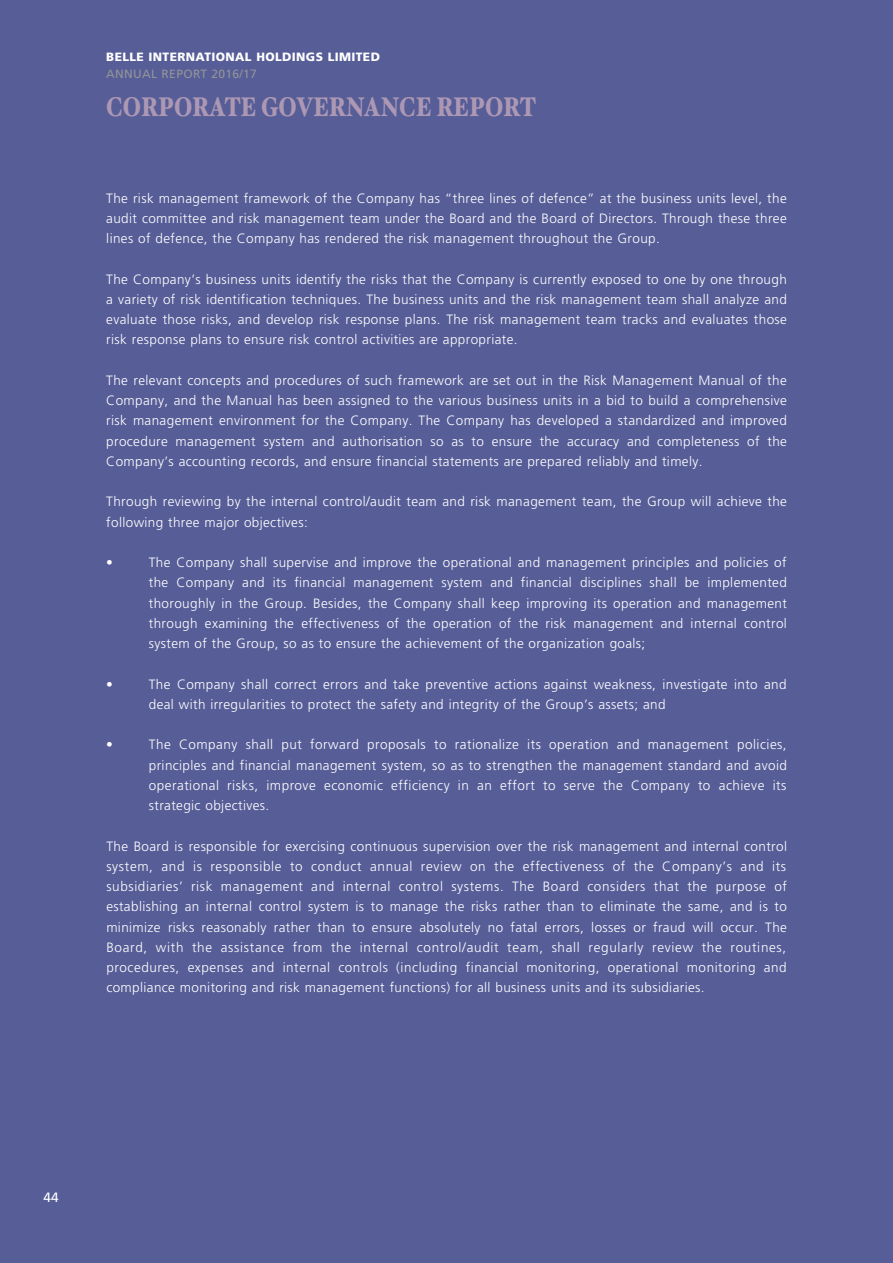
<style>
.page{position:relative;width:893px;height:1263px;background:#565d97}
.page>*{position:absolute;margin:0;border:0;box-sizing:border-box;transform-origin:0 0}
.t1{font:27px "Hoefler Text Black Small Caps";letter-spacing:-.005em;color:#ad98b4;scale:.78 1}
.t2{font:300 13.5px/20.2px "Frutiger LT Std";letter-spacing:.03em;color:#fff;text-align:justify}
.t3{font:13.5px "Frutiger LT Std";color:#fff}
.t4{font:900 12px "Frutiger LT Std";letter-spacing:.03em;color:#fff}
.t5{font:12px "Frutiger LT Std";letter-spacing:.03em;color:#939598}
</style>
<div class="page">
<p class="t4" style="left:106px;top:50px;width:275px">BELLE INTERNATIONAL HOLDINGS LIMITED</p>
<h1 class="t1" style="left:106px;top:90px;width:553px">CORPORATE GOVERNANCE REPORT</h1>
<p class="t5" style="left:106px;top:67px;width:152px">ANNUAL REPORT 2016/17</p>
<p class="t2" style="left:106px;top:188px;width:682px">The risk management framework of the Company has “three lines of defence” at the business units level, the audit committee and risk management team under the Board and the Board of Directors. Through these three lines of defence, the Company has rendered the risk management throughout the Group.</p>
<p class="t2" style="left:106px;top:269px;width:682px">The Company’s business units identify the risks that the Company is currently exposed to one by one through a variety of risk identification techniques. The business units and the risk management team shall analyze and evaluate those risks, and develop risk response plans. The risk management team tracks and evaluates those risk response plans to ensure risk control activities are appropriate.</p>
<p class="t2" style="left:106px;top:370px;width:682px">The relevant concepts and procedures of such framework are set out in the Risk Management Manual of the Company, and the Manual has been assigned to the various business units in a bid to build a comprehensive risk management environment for the Company. The Company has developed a standardized and improved procedure management system and authorisation so as to ensure the accuracy and completeness of the Company’s accounting records, and ensure financial statements are prepared reliably and timely.</p>
<p class="t2" style="left:106px;top:492px;width:682px">Through reviewing by the internal control/audit team and risk management team, the Group will achieve the following three major objectives:</p>
<p class="t2" style="left:106px;top:552px;width:8px">•</p>
<p class="t2" style="left:149px;top:552px;width:640px">The Company shall supervise and improve the operational and management principles and policies of the Company and its financial management system and financial disciplines shall be implemented thoroughly in the Group. Besides, the Company shall keep improving its operation and management through examining the effectiveness of the operation of the risk management and internal control system of the Group, so as to ensure the achievement of the organization goals;</p>
<p class="t2" style="left:106px;top:674px;width:8px">•</p>
<p class="t2" style="left:149px;top:674px;width:639px">The Company shall correct errors and take preventive actions against weakness, investigate into and deal with irregularities to protect the safety and integrity of the Group’s assets; and</p>
<p class="t2" style="left:106px;top:735px;width:8px">•</p>
<p class="t2" style="left:149px;top:735px;width:639px">The Company shall put forward proposals to rationalize its operation and management policies, principles and financial management system, so as to strengthen the management standard and avoid operational risks, improve economic efficiency in an effort to serve the Company to achieve its strategic objectives.</p>
<p class="t2" style="left:106px;top:836px;width:682px">The Board is responsible for exercising continuous supervision over the risk management and internal control system, and is responsible to conduct annual review on the effectiveness of the Company’s and its subsidiaries’ risk management and internal control systems. The Board considers that the purpose of establishing an internal control system is to manage the risks rather than to eliminate the same, and is to minimize risks reasonably rather than to ensure absolutely no fatal errors, losses or fraud will occur. The Board, with the assistance from the internal control/audit team, shall regularly review the routines, procedures, expenses and internal controls (including financial monitoring, operational monitoring and compliance monitoring and risk management functions) for all business units and its subsidiaries.</p>
<p class="t3" style="left:43px;top:1189px;width:17px">44</p>
</div>
